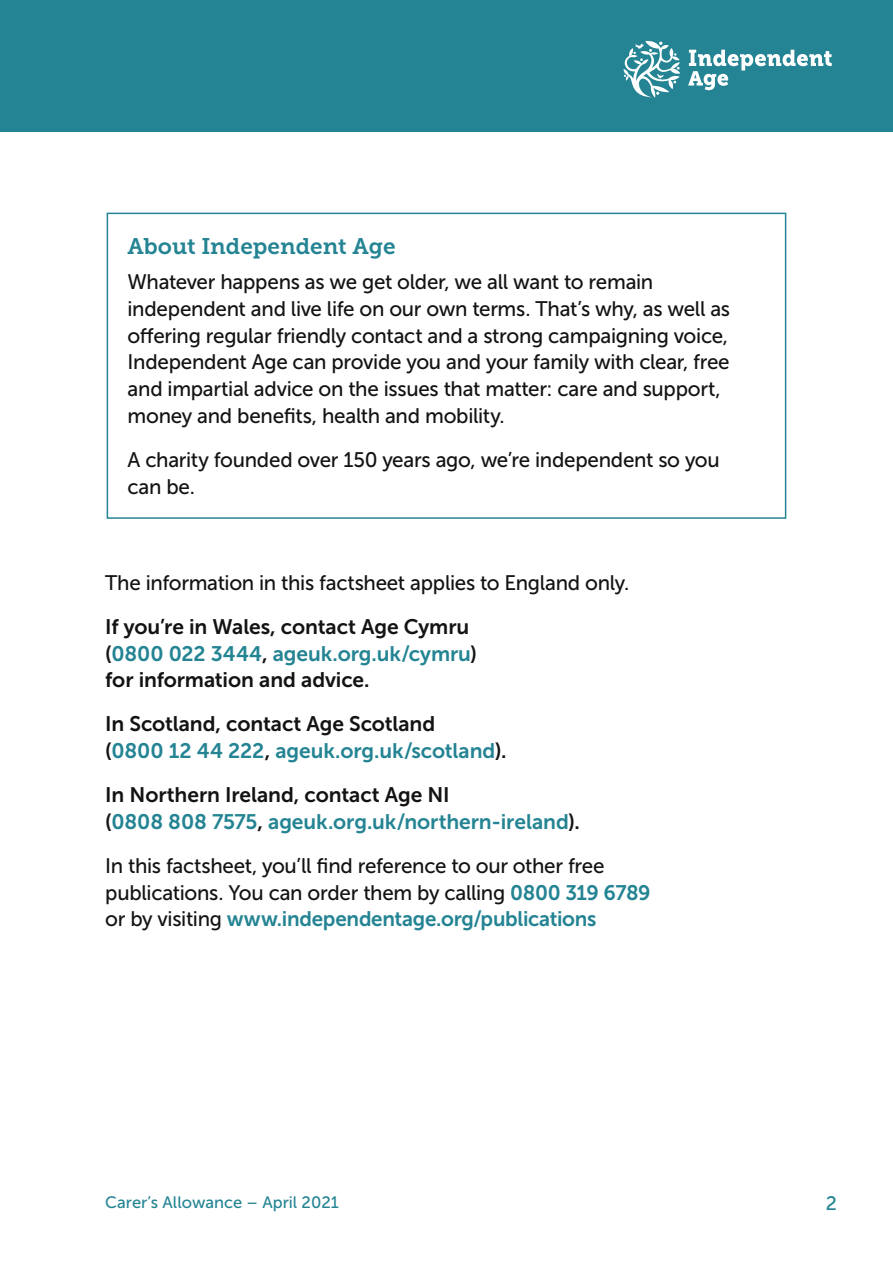
<style>
.page{position:relative;width:893px;height:1263px;background:#fff}
.page>*{position:absolute;margin:0;border:0;box-sizing:border-box;transform-origin:0 0}
.Pull_out_heading{font:22.5px "Museo Slab 700";color:#248493}
.Pull_out_box_text{font:21px/26.8px "Museo Sans 500";letter-spacing:-.015em;color:#131313}
.Body_14pt{font:21px/26.8px "Museo Sans 700";letter-spacing:-.005em;color:#131313}
.Body_14pt-2{font:21px/26.8px "Museo Sans 700";letter-spacing:-.005em;color:#248493}
.t1{font:19.5px "Museo Sans 500";color:#248493}
.t2{font:16.5px "Museo Sans 500";color:#248493}
.s1{color:#248493}
.s2{color:#131313}
.s3{font-family:"Museo Sans 700";color:#248493}
</style>
<div class="page">
<div style="left:0;top:0;width:893px;height:132px;background:#248493"></div>
<svg style="left:623px;top:41px;width:57px;height:57px"></svg>
<svg style="left:688px;top:50px;width:144px;height:40px"></svg>
<div style="left:107px;top:213px;width:679px;height:306px;background:#fff;border:2px solid #248493"></div>
<h3 class="Pull_out_heading" style="left:128px;top:233px;width:270px">About Independent Age</h3>
<p class="Pull_out_box_text" style="left:128px;top:268px;width:604px">Whatever happens as we get older, we all want to remain independent and live life on our own terms. That’s why, as well as offering regular friendly contact and a strong campaigning voice, Independent Age can provide you and your family with clear, free and impartial advice on the issues that matter: care and support, money and benefits, health and mobility.</p>
<p class="Pull_out_box_text" style="left:128px;top:446px;width:594px">A charity founded over 150 years ago, we’re independent so you can be.</p>
<p class="Pull_out_box_text" style="left:105px;top:569px;width:526px">The information in this factsheet applies to England only.</p>
<p class="Body_14pt" style="left:105px;top:613px;width:373px">If you’re in Wales, contact Age Cymru (<span class="s1">0800 022 3444</span>, <span class="s1">ageuk.org.uk/cymru</span>) for information and advice.</p>
<p class="Body_14pt" style="left:105px;top:710px;width:403px">In Scotland, contact Age Scotland<br>(<span class="s1">0800 12 44 222</span>, <span class="s1">ageuk.org.uk/scotland</span>).</p>
<p class="Body_14pt-2" style="left:105px;top:781px;width:476px"><span class="s2">In Northern Ireland, contact Age NI<br>(</span>0808 808 7575<span class="s2">,</span> ageuk.org.uk/northern-ireland<span class="s2">).</span></p>
<p class="Pull_out_box_text" style="left:105px;top:852px;width:547px">In this factsheet, you’ll find reference to our other free publications. You can order them by calling <span class="s3">0800 319 6789 </span>or by visiting <span class="s3">www.independentage.org/publications</span></p>
<p class="t2" style="left:105px;top:1194px;width:235px">Carer’s Allowance – April 2021</p>
<p class="t1" style="left:826px;top:1192px;width:13px">2</p>
</div>
